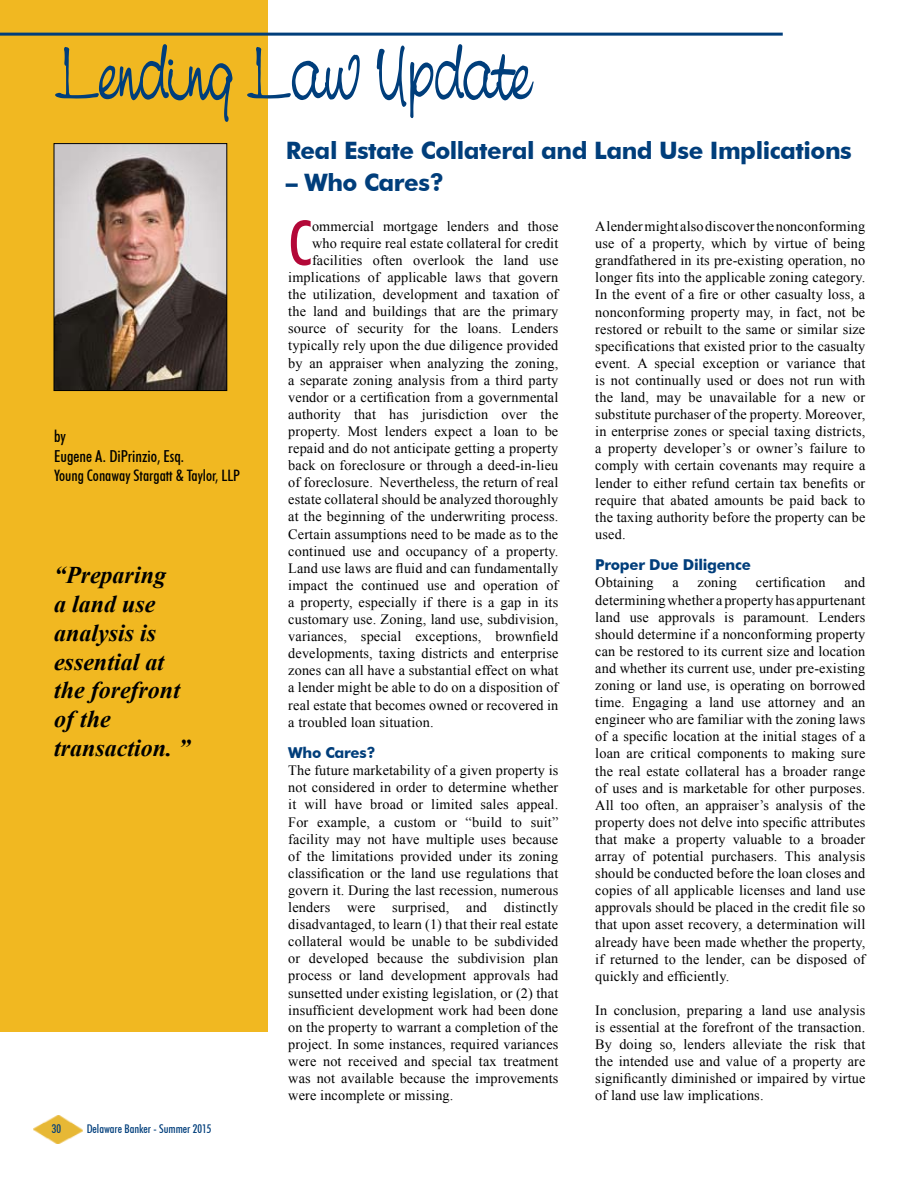
<style>
.page{position:relative;width:918px;height:1188px;background:#fff}
.page>*{position:absolute;margin:0;border:0;box-sizing:border-box;transform-origin:0 0}
.t1{font:75px "Nevison Cas D";color:#003e7b}
.t2{font:500 condensed 62.25px "Futura BT";color:#b30838}
.t3{font:italic 700 24px/28.8px "Times New Roman";color:#000}
.t4{font:700 24px "Futura BT";letter-spacing:-.02em;color:#003e7b}
.t5{font:500 condensed 16.5px/19.8px "Futura BT";color:#000}
.t6{font:500 condensed 15.75px "Futura BT";color:#000}
.t7{font:700 15px "Futura BT";letter-spacing:-.02em;color:#003e7b}
.t8{font:14.25px/17.1px "Times New Roman";letter-spacing:.01em;color:#000;text-align:justify}
.t9{font:500 condensed 12px "Futura BT";color:#003e7b}
</style>
<div class="page">
<div style="left:0;top:0;width:267px;height:1032px;background:#f1b821"></div>
<hr style="left:0;top:33px;width:783px;height:3px;background:#003e7b">
<img style="left:33px;top:1115px;width:50px;height:29px">
<img style="left:56px;top:145px;width:169px;height:244px">
<div style="left:54px;top:143px;width:173px;height:248px;border:1px solid #000"></div>
<h1 class="t1" style="left:55px;top:28px;width:477px">Lending Law Update</h1>
<p class="t5" style="left:54px;top:426px;width:131px">by<br>Eugene A. DiPrinzio, Esq.</p>
<p class="t6" style="left:54px;top:466px;width:188px">Young Conaway Stargatt &amp; Taylor, LLP</p>
<h3 class="t3" style="left:54px;top:560px;width:138px">“Preparing<br>a land use analysis is essential at the forefront of the transaction. ”</h3>
<p class="t9" style="left:52px;top:1121px;width:11px">30</p>
<p class="t9" style="left:87px;top:1121px;width:126px">Delaware Banker - Summer 2015</p>
<h3 class="t4" style="left:286px;top:136px;width:567px">Real Estate Collateral and Land Use Implications</h3>
<h3 class="t4" style="left:286px;top:168px;width:160px">– Who Cares?</h3>
<h2 class="t2" style="left:288px;top:205px;width:25px">C</h2>
<p class="t8" style="left:312px;top:217px;width:248px">ommercial mortgage lenders and those</p>
<p class="t8" style="left:312px;top:234px;width:248px">who require real estate collateral for credit</p>
<p class="t8" style="left:312px;top:251px;width:248px">facilities often overlook the land use</p>
<p class="t8" style="left:288px;top:269px;width:272px">implications of applicable laws that govern</p>
<p class="t8" style="left:288px;top:286px;width:272px">the utilization, development and taxation of</p>
<p class="t8" style="left:288px;top:303px;width:272px">the land and buildings that are the primary</p>
<p class="t8" style="left:288px;top:320px;width:272px">source of security for the loans. Lenders</p>
<p class="t8" style="left:288px;top:337px;width:272px">typically rely upon the due diligence provided</p>
<p class="t8" style="left:288px;top:354px;width:272px">by an appraiser when analyzing the zoning,</p>
<p class="t8" style="left:288px;top:371px;width:272px">a separate zoning analysis from a third party</p>
<p class="t8" style="left:288px;top:388px;width:272px">vendor or a certification from a governmental</p>
<p class="t8" style="left:288px;top:405px;width:272px">authority that has jurisdiction over the</p>
<p class="t8" style="left:288px;top:422px;width:271px">property. Most lenders expect a loan to be</p>
<p class="t8" style="left:288px;top:440px;width:272px">repaid and do not anticipate getting a property</p>
<p class="t8" style="left:288px;top:457px;width:272px">back on foreclosure or through a deed-in-lieu</p>
<p class="t8" style="left:288px;top:474px;width:272px">of foreclosure. Nevertheless, the return of real</p>
<p class="t8" style="left:288px;top:491px;width:272px">estate collateral should be analyzed thoroughly</p>
<p class="t8" style="left:288px;top:508px;width:272px">at the beginning of the underwriting process.</p>
<p class="t8" style="left:288px;top:525px;width:271px">Certain assumptions need to be made as to the</p>
<p class="t8" style="left:288px;top:542px;width:272px">continued use and occupancy of a property.</p>
<p class="t8" style="left:288px;top:559px;width:272px">Land use laws are fluid and can fundamentally</p>
<p class="t8" style="left:288px;top:576px;width:272px">impact the continued use and operation of</p>
<p class="t8" style="left:288px;top:593px;width:271px">a property, especially if there is a gap in its</p>
<p class="t8" style="left:288px;top:611px;width:272px">customary use. Zoning, land use, subdivision,</p>
<p class="t8" style="left:288px;top:628px;width:272px">variances, special exceptions, brownfield</p>
<p class="t8" style="left:288px;top:645px;width:272px">developments, taxing districts and enterprise</p>
<p class="t8" style="left:288px;top:662px;width:272px">zones can all have a substantial effect on what</p>
<p class="t8" style="left:288px;top:679px;width:272px">a lender might be able to do on a disposition of</p>
<p class="t8" style="left:288px;top:696px;width:272px">real estate that becomes owned or recovered in</p>
<p class="t8" style="left:288px;top:713px;width:147px">a troubled loan situation.</p>
<p class="t7" style="left:288px;top:744px;width:89px">Who Cares?</p>
<p class="t8" style="left:288px;top:762px;width:272px">The future marketability of a given property is not considered in order to determine whether it will have broad or limited sales appeal.<br>For example, a custom or “build to suit” facility may not have multiple uses because of the limitations provided under its zoning classification or the land use regulations that govern it. During the last recession, numerous lenders were surprised, and distinctly disadvantaged, to learn (1) that their real estate collateral would be unable to be subdivided or developed because the subdivision plan process or land development approvals had sunsetted under existing legislation, or (2) that insufficient development work had been done on the property to warrant a completion of the project. In some instances, required variances were not received and special tax treatment was not available because the improvements were incomplete or missing.</p>
<p class="t8" style="left:595px;top:218px;width:272px">A lender might also discover the nonconforming use of a property, which by virtue of being grandfathered in its pre-existing operation, no longer fits into the applicable zoning category.<br>In the event of a fire or other casualty loss, a nonconforming property may, in fact, not be restored or rebuilt to the same or similar size specifications that existed prior to the casualty event. A special exception or variance that is not continually used or does not run with the land, may be unavailable for a new or substitute purchaser of the property. Moreover, in enterprise zones or special taxing districts, a property developer’s or owner’s failure to comply with certain covenants may require a lender to either refund certain tax benefits or require that abated amounts be paid back to the taxing authority before the property can be used.</p>
<p class="t7" style="left:595px;top:556px;width:157px">Proper Due Diligence</p>
<p class="t8" style="left:595px;top:574px;width:60px">Obtaining</p>
<p class="t8" style="left:672px;top:574px;width:8px">a</p>
<p class="t8" style="left:698px;top:574px;width:41px">zoning</p>
<p class="t8" style="left:756px;top:574px;width:71px">certification</p>
<p class="t8" style="left:595px;top:574px;width:272px;text-indent:249px">and determining whether a property has appurtenant land use approvals is paramount. Lenders should determine if a nonconforming property can be restored to its current size and location and whether its current use, under pre-existing zoning or land use, is operating on borrowed time. Engaging a land use attorney and an engineer who are familiar with the zoning laws of a specific location at the initial stages of a loan are critical components to making sure the real estate collateral has a broader range of uses and is marketable for other purposes.<br>All too often, an appraiser’s analysis of the property does not delve into specific attributes that make a property valuable to a broader array of potential purchasers. This analysis should be conducted before the loan closes and copies of all applicable licenses and land use approvals should be placed in the credit file so that upon asset recovery, a determination will already have been made whether the property, if returned to the lender, can be disposed of quickly and efficiently.</p>
<p class="t8" style="left:595px;top:1001px;width:272px">In conclusion, preparing a land use analysis is essential at the forefront of the transaction.<br>By doing so, lenders alleviate the risk that the intended use and value of a property are significantly diminished or impaired by virtue of land use law implications.</p>
</div>
